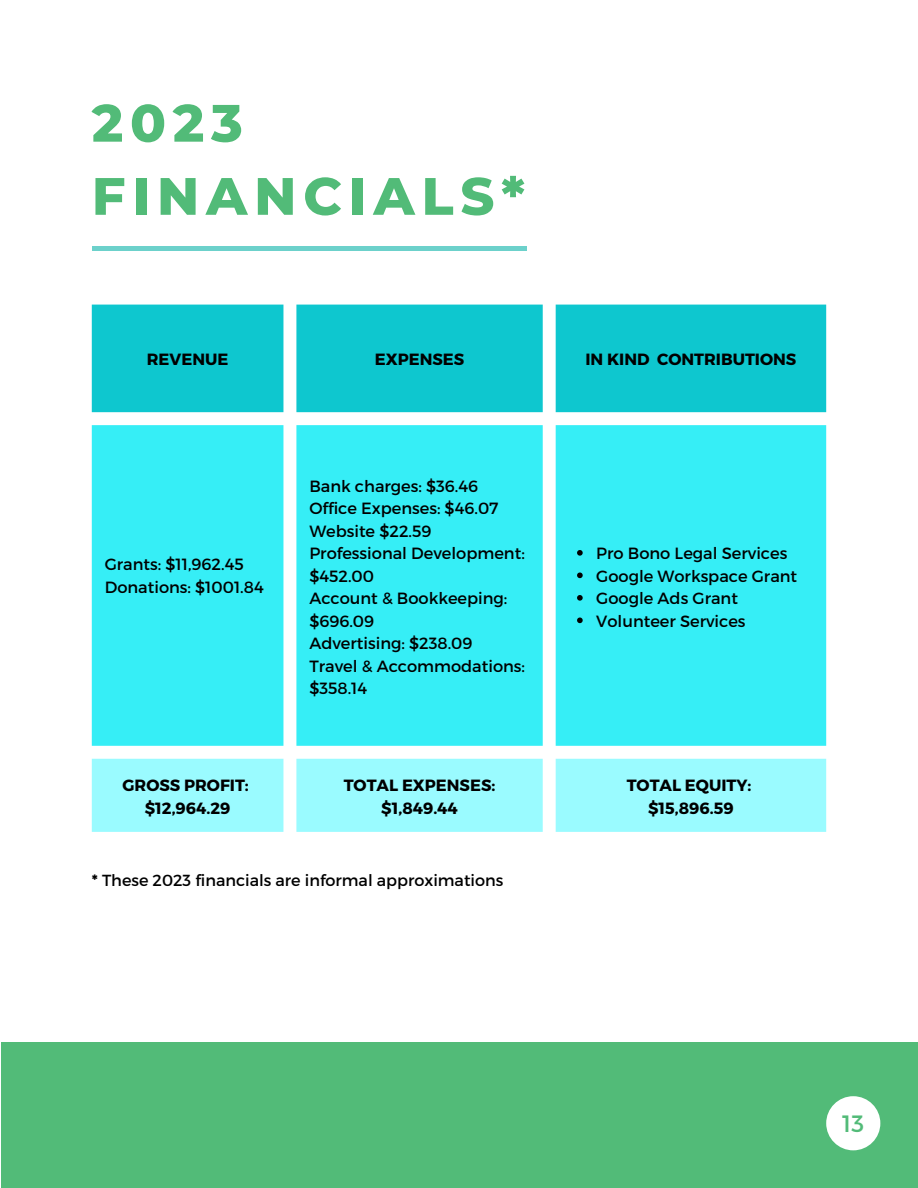
<style>
.page{position:relative;width:918px;height:1188px;background:#fff}
.page>*{position:absolute;margin:0;border:0;box-sizing:border-box;transform-origin:0 0}
.t1{font:800 52.5px/73.2px "Montserrat";letter-spacing:.13em;color:#52bb78}
.t2{font:23.55px "Montserrat";color:#52bb78}
.t3{font:16.2px/22.5px "Montserrat";color:#000}
.t4{font:700 16.2px/22.5px "Montserrat";color:#000;text-align:center}
.t5{font:16.05px "Montserrat";color:#000}
.s1{font-weight:700}
</style>
<div class="page">
<div style="left:1px;top:1043px;width:917px;height:145px;background:#52bb78"></div>
<hr style="left:92px;top:247px;width:435px;height:4px;background:#6cd1cb">
<div style="left:92px;top:305px;width:734px;height:107px;background:#0ec7cf"></div>
<div style="left:92px;top:425px;width:734px;height:321px;background:#36eef6"></div>
<div style="left:92px;top:759px;width:734px;height:73px;background:#9afbff"></div>
<svg style="left:577px;top:550px;width:6px;height:6px"></svg>
<svg style="left:577px;top:573px;width:6px;height:5px"></svg>
<svg style="left:577px;top:595px;width:6px;height:6px"></svg>
<svg style="left:577px;top:618px;width:6px;height:5px"></svg>
<div style="left:826px;top:1096px;width:54px;height:54px;background:#fff;border-radius:50%"></div>
<p class="t1" style="left:92px;top:86px;width:435px">2023<br>FINANCIALS*</p>
<p class="t4" style="left:147px;top:347px;width:83px">REVENUE</p>
<p class="t4" style="left:375px;top:347px;width:91px">EXPENSES</p>
<p class="t4" style="left:585px;top:347px;width:213px">IN KIND CONTRIBUTIONS</p>
<p class="t3" style="left:105px;top:552px;width:141px">Grants: $11,962.45</p>
<p class="t3" style="left:105px;top:575px;width:160px">Donations: $1001.84</p>
<p class="t3" style="left:309px;top:474px;width:170px">Bank charges: $36.46</p>
<p class="t3" style="left:309px;top:496px;width:191px">Office Expenses: $46.07</p>
<p class="t3" style="left:309px;top:519px;width:124px">Website $22.59</p>
<p class="t3" style="left:309px;top:541px;width:217px">Professional Development: $452.00</p>
<p class="t3" style="left:309px;top:586px;width:200px">Account &amp; Bookkeeping: $696.09</p>
<p class="t3" style="left:309px;top:631px;width:165px">Advertising: $238.09</p>
<p class="t3" style="left:309px;top:654px;width:217px">Travel &amp; Accommodations: $358.14</p>
<p class="t3" style="left:596px;top:541px;width:193px">Pro Bono Legal Services</p>
<p class="t3" style="left:596px;top:564px;width:202px">Google Workspace Grant</p>
<p class="t3" style="left:596px;top:586px;width:143px">Google Ads Grant</p>
<p class="t3" style="left:596px;top:609px;width:151px">Volunteer Services</p>
<p class="t4" style="left:123px;top:774px;width:128px">GROSS PROFIT: $12,964.29</p>
<p class="t4" style="left:344px;top:774px;width:153px">TOTAL EXPENSES: $1,849.44</p>
<p class="t4" style="left:627px;top:774px;width:126px">TOTAL EQUITY:</p>
<p class="t4" style="left:648px;top:796px;width:87px">$15,896.59</p>
<p class="t5" style="left:92px;top:870px;width:413px"><span class="s1">*</span> These 2023 financials are informal approximations</p>
<p class="t2" style="left:842px;top:1109px;width:23px">13</p>
</div>
